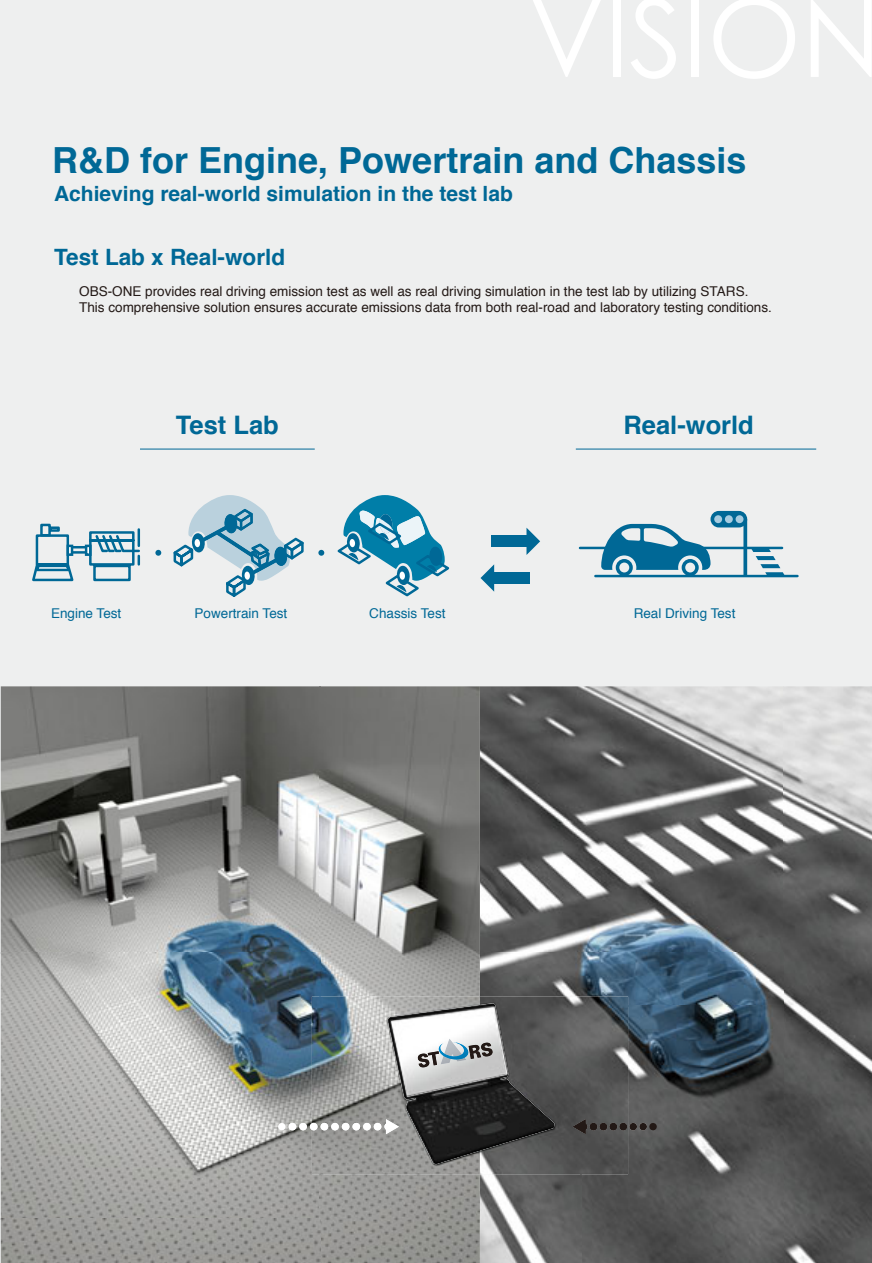
<style>
.page{position:relative;width:872px;height:1263px;background:#eeefef}
.page>*{position:absolute;margin:0;border:0;box-sizing:border-box;transform-origin:0 0}
.t1{font:700 36px "Helvetica";color:#006896}
.t2{font:700 25.5px "Helvetica";color:#006896}
.t3{font:700 22.5px "Helvetica";color:#006896}
.t4{font:700 21px "Helvetica";color:#006896}
.t5{font:13.5px/16.5px "Helvetica";color:#231916}
.t6{font:13.5px "Helvetica";color:#006896}
</style>
<div class="page">
<img style="left:320px;top:686px;width:463px;height:320px">
<img style="left:783px;top:686px;width:89px;height:577px">
<img style="left:581px;top:1006px;width:203px;height:257px">
<img style="left:320px;top:1174px;width:261px;height:89px">
<img style="left:1px;top:686px;width:319px;height:577px">
<svg style="left:601px;top:524px;width:109px;height:51px"></svg>
<div style="left:710px;top:511px;width:37px;height:16px;background:#006896;border-radius:8px"></div>
<div style="left:735px;top:515px;width:8px;height:8px;background:#a7cce0;border-radius:50%"></div>
<div style="left:725px;top:515px;width:8px;height:8px;background:#a7cce0;border-radius:50%"></div>
<div style="left:714px;top:515px;width:8px;height:8px;background:#a7cce0;border-radius:50%"></div>
<hr style="left:595px;top:575px;width:202px;height:2px;background:#006896">
<hr style="left:580px;top:547px;width:202px;height:2px;background:#006896">
<svg style="left:743px;top:515px;width:42px;height:60px"></svg>
<hr style="left:576px;top:449px;width:240px;height:1px;background:#006896">
<hr style="left:140px;top:449px;width:175px;height:1px;background:#006896">
<svg style="left:480px;top:564px;width:14px;height:28px"></svg>
<div style="left:490px;top:572px;width:39px;height:12px;background:#006896"></div>
<svg style="left:526px;top:528px;width:14px;height:27px"></svg>
<div style="left:491px;top:536px;width:39px;height:11px;background:#006896"></div>
<div style="left:70px;top:546px;width:18px;height:8px;border:2px solid #006896"></div>
<div style="left:85px;top:545px;width:7px;height:11px;border:2px solid #006896"></div>
<svg style="left:32px;top:523px;width:43px;height:59px"></svg>
<svg style="left:337px;top:495px;width:113px;height:102px"></svg>
<div style="left:399px;top:571px;width:6px;height:9px;background:#fff;border-radius:50%"></div>
<svg style="left:318px;top:550px;width:6px;height:6px"></svg>
<svg style="left:86px;top:495px;width:218px;height:102px"></svg>
<img style="left:312px;top:996px;width:316px;height:178px">
<svg style="left:289px;top:1119px;width:97px;height:15px"></svg>
<img style="left:312px;top:1123px;width:69px;height:7px">
<img style="left:386px;top:1119px;width:1px;height:15px">
<svg style="left:585px;top:1119px;width:62px;height:15px"></svg>
<img style="left:573px;top:1119px;width:12px;height:15px">
<img style="left:387px;top:1003px;width:167px;height:161px">
<img style="left:391px;top:1007px;width:115px;height:90px">
<svg style="left:417px;top:1039px;width:76px;height:29px"></svg>
<img style="left:441px;top:1039px;width:25px;height:25px">
<img style="left:438px;top:1042px;width:31px;height:17px">
<h1 class="t1" style="left:52px;top:146px;width:696px">R&amp;D for Engine, Powertrain and Chassis</h1>
<h3 class="t4" style="left:54px;top:185px;width:460px">Achieving real-world simulation in the test lab</h3>
<h3 class="t3" style="left:54px;top:247px;width:232px">Test Lab x Real-world</h3>
<p class="t5" style="left:79px;top:284px;width:694px">OBS-ONE provides real driving emission test as well as real driving simulation in the test lab by utilizing STARS.<br>This comprehensive solution ensures accurate emissions data from both real-road and laboratory testing conditions.</p>
<h2 class="t2" style="left:176px;top:415px;width:104px">Test Lab</h2>
<h2 class="t2" style="left:623px;top:415px;width:132px">Real-world</h2>
<p class="t6" style="left:51px;top:607px;width:72px">Engine Test</p>
<p class="t6" style="left:195px;top:607px;width:94px">Powertrain Test</p>
<p class="t6" style="left:369px;top:607px;width:78px">Chassis Test</p>
<p class="t6" style="left:633px;top:607px;width:103px">Real Driving Test</p>
</div>
